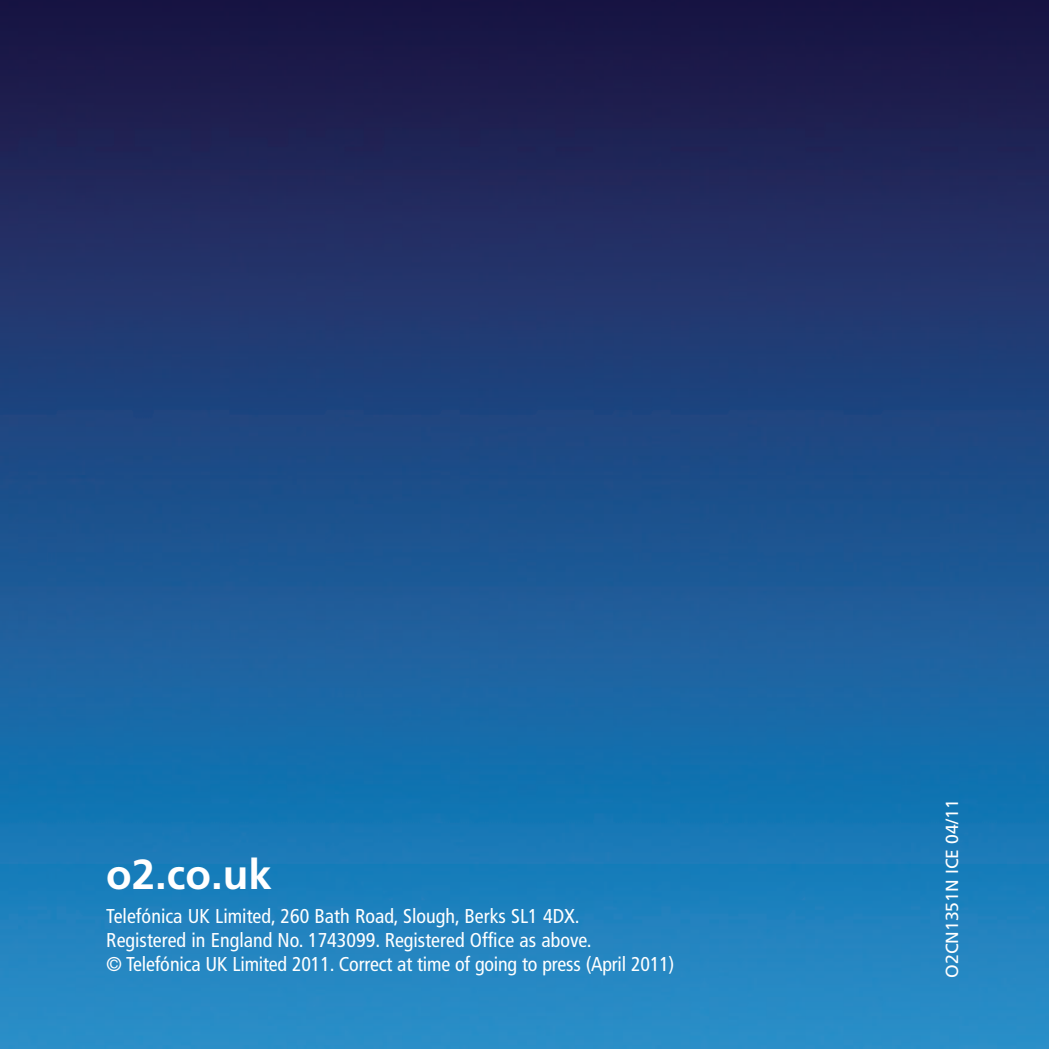
<style>
.page{position:relative;width:1049px;height:1049px;background:#fff}
.page>*{position:absolute;margin:0;border:0;box-sizing:border-box;transform-origin:0 0}
.t1{font:700 42px "Frutiger";color:#fff}
.t2{font:20px/24px "Frutiger VCCP57 Rm Cn";color:#fff}
.t3{font:17.5px "Frutiger";color:#fff}
</style>
<div class="page">
<img style="left:0;top:0;width:1049px;height:1049px">
<h1 class="t1" style="left:106px;top:858px;width:167px">o2.co.uk</h1>
<p class="t2" style="left:106px;top:906px;width:569px">Telefónica UK Limited, 260 Bath Road, Slough, Berks SL1 4DX.<br>Registered in England No. 1743099. Registered Office as above.<br>© Telefónica UK Limited 2011. Correct at time of going to press (April 2011)</p>
<p class="t3" style="left:945px;top:978px;width:179px;rotate:-90deg">O2CN1351N ICE 04/11</p>
</div>
